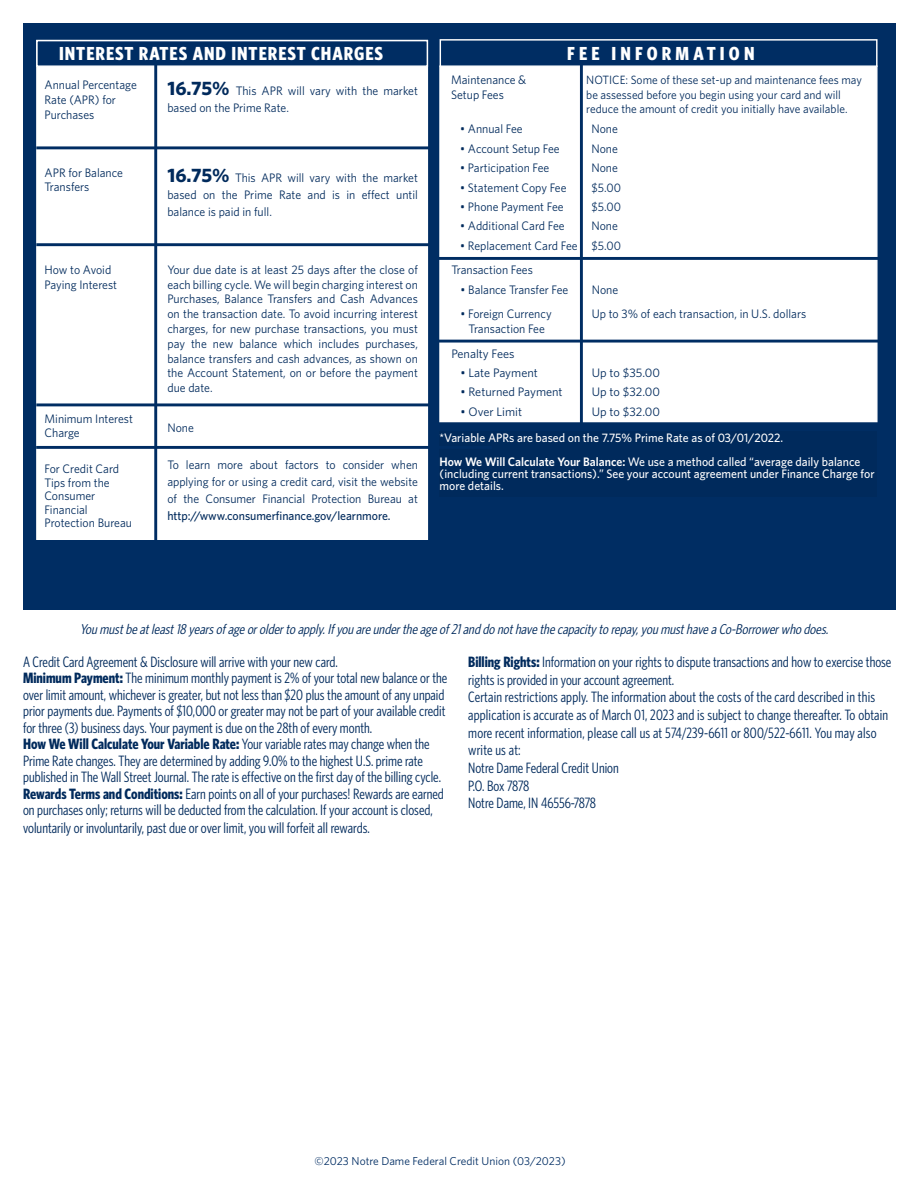
<style>
.page{position:relative;width:918px;height:1188px;background:#fff}
.page>*{position:absolute;margin:0;border:0;box-sizing:border-box;transform-origin:0 0}
.t1{font:700 condensed 18.9px "Whitney HTF";letter-spacing:.05em;color:#fff}
.t2{font:700 condensed 18.9px "Whitney HTF";letter-spacing:.22em;color:#fff}
.t3{font:condensed 15px/16.6px "Whitney HTF";color:#002a5c;scale:.96 1}
.t4{font:italic condensed 14.25px "Whitney HTF";color:#002a5c}
.t5{font:12.3px/14.9px "Whitney HTF";color:#002a5c;scale:.96 1}
.t6{font:500 12.3px/24px "Whitney HTF";color:#fff;scale:.96 1}
.t7{font:12.3px "Whitney HTF";color:#002a5c}
.t8{font:500 12.3px "Whitney HTF";letter-spacing:-.005em;color:#002a5c;scale:.96 1}
.t9{font:12px/14.4px "Whitney HTF";color:#002a5c;scale:.96 1}
.t10{font:11.55px "Whitney HTF";color:#002d63}
.s1{font-weight:700;font-size:19.5px}
.s2{font-weight:600}
.s3{font-weight:700}
</style>
<div class="page">
<div style="left:23px;top:23px;width:418px;height:586px;background:#002d63"></div>
<div style="left:36px;top:40px;width:392px;height:500px;background:#fff;border:1px solid #fff"></div>
<div style="left:36px;top:40px;width:392px;height:27px;background:#002d63;border:1px solid #fff"></div>
<hr style="left:154px;top:64px;width:3px;height:519px;background:#002d63">
<hr style="left:36px;top:146px;width:456px;height:3px;background:#002d63">
<hr style="left:36px;top:243px;width:456px;height:3px;background:#002d63">
<hr style="left:36px;top:403px;width:456px;height:3px;background:#002d63">
<div style="left:439px;top:23px;width:457px;height:586px;background:#002d63"></div>
<div style="left:439px;top:65px;width:439px;height:357px;background:#fff;border:1px solid #fff"></div>
<div style="left:440px;top:39px;width:438px;height:28px;background:#002d63;border:1px solid #fff"></div>
<hr style="left:580px;top:62px;width:3px;height:365px;background:#002d63">
<hr style="left:433px;top:340px;width:456px;height:3px;background:#002d63">
<hr style="left:435px;top:257px;width:456px;height:3px;background:#002d63">
<div style="left:440px;top:432px;width:437px;height:65px;background:#002a5c"></div>
<hr style="left:36px;top:446px;width:456px;height:3px;background:#002d63">
<p class="t1" style="left:59px;top:43px;width:326px">INTEREST RATES AND INTEREST CHARGES</p>
<p class="t5" style="left:45px;top:77px;width:98px">Annual Percentage<br>Rate (APR) for<br>Purchases</p>
<p class="t5" style="left:167px;top:82px;width:262px;line-height:17px"><span class="s1">16.75%</span> This APR will vary with the market based on the Prime Rate.</p>
<p class="t5" style="left:45px;top:165px;width:83px">APR for Balance<br>Transfers</p>
<p class="t5" style="left:167px;top:169px;width:263px;line-height:17px;text-align:justify"><span class="s1">16.75%</span> This APR will vary with the market based on the Prime Rate and is in effect until balance is paid in full.</p>
<p class="t5" style="left:45px;top:262px;width:77px">How to Avoid<br>Paying Interest</p>
<p class="t5" style="left:167px;top:262px;width:263px;text-align:justify">Your due date is at least 25 days after the close of each billing cycle. We will begin charging interest on Purchases, Balance Transfers and Cash Advances on the transaction date. To avoid incurring interest charges, for new purchase transactions, you must pay the new balance which includes purchases, balance transfers and cash advances, as shown on the Account Statement, on or before the payment due date.</p>
<p class="t5" style="left:45px;top:411px;width:94px">Minimum Interest<br>Charge</p>
<p class="t5" style="left:167px;top:420px;width:29px">None</p>
<p class="t5" style="left:45px;top:462px;width:93px;line-height:13.5px">For Credit Card<br>Tips from the<br>Consumer<br>Financial<br>Protection Bureau</p>
<p class="t5" style="left:167px;top:456px;width:263px;line-height:17px;text-align:justify">To learn more about factors to consider when applying for or using a credit card, visit the website of the Consumer Financial Protection Bureau at</p>
<p class="t8" style="left:167px;top:508px;width:234px">http://www.consumerfinance.gov/learnmore.</p>
<p class="t2" style="left:567px;top:42px;width:189px">FEE INFORMATION</p>
<p class="t9" style="left:586px;top:72px;width:289px">NOTICE: Some of these set-up and maintenance fees may be assessed before you begin using your card and will reduce the amount of credit you initially have available.</p>
<p class="t5" style="left:451px;top:72px;width:80px">Maintenance &amp;<br>Setup Fees</p>
<p class="t5" style="left:460px;top:121px;width:66px">• Annual Fee</p>
<p class="t5" style="left:591px;top:121px;width:29px">None</p>
<p class="t5" style="left:460px;top:141px;width:105px">• Account Setup Fee</p>
<p class="t5" style="left:591px;top:141px;width:29px">None</p>
<p class="t5" style="left:460px;top:160px;width:94px">• Participation Fee</p>
<p class="t5" style="left:591px;top:160px;width:29px">None</p>
<p class="t5" style="left:460px;top:180px;width:112px">• Statement Copy Fee</p>
<p class="t5" style="left:591px;top:180px;width:32px">$5.00</p>
<p class="t5" style="left:460px;top:199px;width:109px">• Phone Payment Fee</p>
<p class="t5" style="left:591px;top:199px;width:32px">$5.00</p>
<p class="t5" style="left:460px;top:218px;width:110px">• Additional Card Fee</p>
<p class="t5" style="left:591px;top:218px;width:29px">None</p>
<p class="t5" style="left:451px;top:233px;width:178px;line-height:24.8px;text-indent:9px">• Replacement Card Fee $5.00<br>Transaction Fees</p>
<p class="t5" style="left:461px;top:282px;width:114px">• Balance Transfer Fee</p>
<p class="t5" style="left:592px;top:282px;width:29px">None</p>
<p class="t5" style="left:461px;top:306px;width:96px">• Foreign Currency</p>
<p class="t5" style="left:592px;top:306px;width:225px">Up to 3% of each transaction, in U.S. dollars</p>
<p class="t5" style="left:451px;top:316px;width:99px;line-height:24.9px;text-indent:17px">Transaction Fee<br>Penalty Fees</p>
<p class="t7" style="left:461px;top:365px;width:79px">• Late Payment</p>
<p class="t7" style="left:592px;top:365px;width:70px">Up to $35.00</p>
<p class="t7" style="left:461px;top:385px;width:104px">• Returned Payment</p>
<p class="t7" style="left:592px;top:385px;width:70px">Up to $32.00</p>
<p class="t7" style="left:461px;top:404px;width:63px">• Over Limit</p>
<p class="t7" style="left:592px;top:404px;width:70px">Up to $32.00</p>
<p class="t6" style="left:440px;top:425px;width:440px">*Variable APRs are based on the 7.75% Prime Rate as of 03/01/2022.<br><span class="s2">How We Will Calculate Your Balance:</span> We use a method called “average daily balance</p>
<p class="t6" style="left:440px;top:467px;width:455px;line-height:12px">(including current transactions).” See your account agreement under Finance Charge for more details.</p>
<p class="t4" style="left:80px;top:622px;width:753px">Youmustbeatleast18 yearsofageoroldertoapply.Ifyouareundertheageof21anddonothavethecapacitytorepay,youmusthaveaCo-Borrowerwhodoes.</p>
<p class="t3" style="left:23px;top:653px;width:443px">A Credit Card Agreement &amp; Disclosure will arrive with your new card.<br><span class="s3">Minimum Payment:</span> The minimum monthly payment is 2% of your total new balance or the over limit amount, whichever is greater, but not less than $20 plus the amount of any unpaid prior payments due. Payments of $10,000 or greater may not be part of your available credit for three (3) business days. Your payment is due on the 28th of every month.<br><span class="s3">How We Will Calculate Your Variable Rate:</span> Your variable rates may change when the Prime Rate changes. They are determined by adding 9.0% to the highest U.S. prime rate published in The Wall Street Journal. The rate is effective on the first day of the billing cycle.<br><span class="s3">Rewards Terms and Conditions:</span> Earn points on all of your purchases! Rewards are earned on purchases only; returns will be deducted from the calculation. If your account is closed, voluntarily or involuntarily, past due or over limit, you will forfeit all rewards.</p>
<p class="t3" style="left:468px;top:653px;width:442px;line-height:17.7px"><span class="s3">Billing Rights:</span> Information on your rights to dispute transactions and how to exercise those rights is provided in your account agreement.<br>Certain restrictions apply. The information about the costs of the card described in this application is accurate as of March 01, 2023 and is subject to change thereafter. To obtain more recent information, please call us at 574/239-6611 or 800/522-6611. You may also write us at:<br>Notre Dame Federal Credit Union<br>P.O. Box 7878<br>Notre Dame, IN 46556-7878</p>
<p class="t10" style="left:314px;top:1154px;width:253px">©2023 Notre Dame Federal Credit Union (03/2023)</p>
</div>
